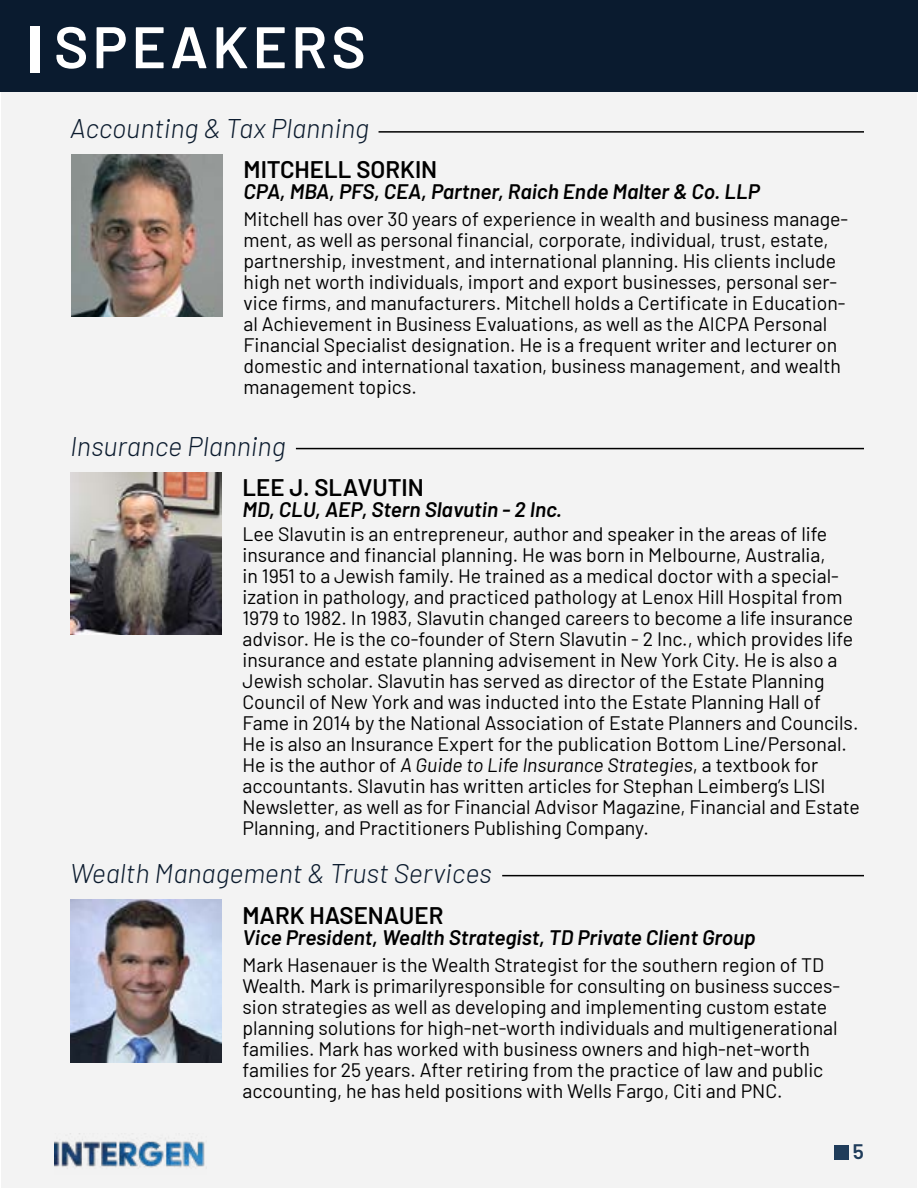
<style>
.page{position:relative;width:918px;height:1188px;background:#fff}
.page>*{position:absolute;margin:0;border:0;box-sizing:border-box;transform-origin:0 0}
.t1{font:600 58.5px "Barlow";letter-spacing:.07em;color:#fff}
.t2{font:italic 300 27px "Barlow";color:#0b1b2e}
.t3{font:600 24px "Barlow";color:#000}
.t4{font:italic 600 21px "Barlow";color:#000}
.t5{font:600 21px "Barlow";color:#1f3c5a}
.t6{font:19.5px/21px "Barlow";color:#000}
.s1{font-style:italic}
</style>
<div class="page">
<div style="left:1px;top:92px;width:916px;height:1096px;background:#f3f3f3"></div>
<div style="left:0;top:0;width:918px;height:92px;background:#0a1b2f"></div>
<img style="left:71px;top:154px;width:151px;height:162px">
<img style="left:70px;top:472px;width:151px;height:162px">
<img style="left:70px;top:899px;width:151px;height:163px">
<img style="left:54px;top:1133px;width:151px;height:35px">
<div style="left:835px;top:1145px;width:14px;height:14px;background:#1f3c5a"></div>
<div style="left:30px;top:26px;width:10px;height:46px;background:#fff"></div>
<hr style="left:379px;top:131px;width:485px;height:2px;background:#000">
<hr style="left:296px;top:448px;width:568px;height:1px;background:#000">
<hr style="left:502px;top:875px;width:362px;height:1px;background:#000">
<h1 class="t1" style="left:54px;top:4px;width:313px">SPEAKERS</h1>
<h2 class="t2" style="left:70px;top:109px;width:300px">Accounting &amp; Tax Planning</h2>
<p class="t3" style="left:244px;top:152px;width:195px">MITCHELL SORKIN</p>
<p class="t4" style="left:244px;top:176px;width:518px">CPA, MBA, PFS, CEA, Partner, Raich Ende Malter &amp; Co. LLP</p>
<p class="t6" style="left:244px;top:207px;width:606px">Mitchell has over 30 years of experience in wealth and business manage&shy;ment, as well as personal financial, corporate, individual, trust, estate, partnership, investment, and international planning. His clients include high net worth individuals, import and export businesses, personal ser&shy;vice firms, and manufacturers. Mitchell holds a Certificate in Education&shy;al Achievement in Business Evaluations, as well as the AICPA Personal Financial Specialist designation. He is a frequent writer and lecturer on domestic and international taxation, business management, and wealth management topics.</p>
<h2 class="t2" style="left:70px;top:427px;width:217px">Insurance Planning</h2>
<p class="t3" style="left:242px;top:470px;width:183px">LEE J. SLAVUTIN</p>
<p class="t4" style="left:242px;top:494px;width:321px">MD, CLU, AEP, Stern Slavutin - 2 Inc.</p>
<p class="t6" style="left:242px;top:522px;width:619px">Lee Slavutin is an entrepreneur, author and speaker in the areas of life insurance and financial planning. He was born in Melbourne, Australia,<br>in 1951 to a Jewish family. He trained as a medical doctor with a special&shy;ization in pathology, and practiced pathology at Lenox Hill Hospital from 1979 to 1982. In 1983, Slavutin changed careers to become a life insurance advisor. He is the co-founder of Stern Slavutin - 2 Inc., which provides life insurance and estate planning advisement in New York City. He is also a Jewish scholar. Slavutin has served as director of the Estate Planning Council of New York and was inducted into the Estate Planning Hall of Fame in 2014 by the National Association of Estate Planners and Councils.<br>He is also an Insurance Expert for the publication Bottom Line/Personal.<br>He is the author of <span class="s1">A Guide to Life Insurance Strategies</span>, a textbook for accountants. Slavutin has written articles for Stephan Leimberg’s LISI Newsletter, as well as for Financial Advisor Magazine, Financial and Estate Planning, and Practitioners Publishing Company.</p>
<h2 class="t2" style="left:70px;top:854px;width:423px">Wealth Management &amp; Trust Services</h2>
<p class="t3" style="left:242px;top:898px;width:202px">MARK HASENAUER</p>
<p class="t4" style="left:242px;top:922px;width:515px">Vice President, Wealth Strategist, TD Private Client Group</p>
<p class="t6" style="left:242px;top:952px;width:599px">Mark Hasenauer is the Wealth Strategist for the southern region of TD Wealth. Mark is primarilyresponsible for consulting on business succes&shy;sion strategies as well as developing and implementing custom estate planning solutions for high-net-worth individuals and multigenerational families. Mark has worked with business owners and high-net-worth families for 25 years. After retiring from the practice of law and public accounting, he has held positions with Wells Fargo, Citi and PNC.</p>
<p class="t5" style="left:853px;top:1136px;width:13px">5</p>
</div>
